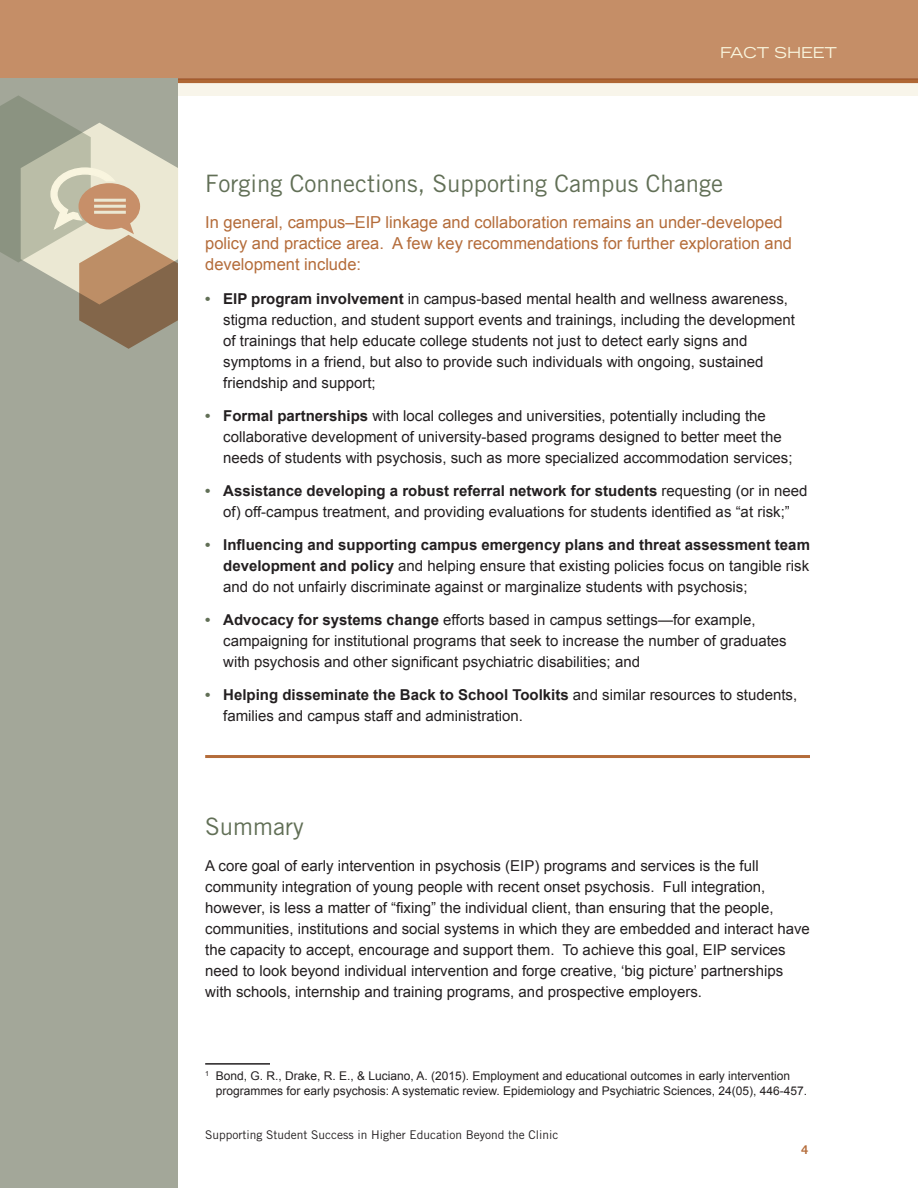
<style>
.page{position:relative;width:918px;height:1188px;background:#fff}
.page>*{position:absolute;margin:0;border:0;box-sizing:border-box;transform-origin:0 0}
.t1{font:24px "Trade Gothic LT Std";color:#616f56}
.t2{font:16.5px/21px "Arial";color:#b46c3a}
.t3{font:15px/21px "Arial";color:#231f20}
.t4{font:expanded 15px "Trade Gothic LT Std";color:#f9f6de}
.t5{font:12px/15px "Arial";color:#231f20}
.t6{font:12px "Trade Gothic LT Std";color:#231f20}
.t7{font:700 12px "Trade Gothic LT Std";color:#b46c3a}
.s1{font-weight:700;color:#616f56}
.s2{font-weight:700}
</style>
<div class="page">
<div style="left:0;top:0;width:918px;height:80px;background:#c58e67;border:2px solid #b46c3a"></div>
<svg style="left:178px;top:83px;width:740px;height:13px;background:#f7f3e8"></svg>
<hr style="left:0;top:79px;width:918px;height:4px;background:#b46c3a">
<div style="left:0;top:78px;width:178px;height:1110px;background:#a3a799"></div>
<hr style="left:205px;top:755px;width:605px;height:3px;background:#b46c3a">
<hr style="left:205px;top:1063px;width:65px;height:2px;background:#231f20">
<svg style="left:0;top:95px;width:178px;height:254px"></svg>
<p class="t4" style="left:720px;top:42px;width:119px">FACT SHEET</p>
<h2 class="t1" style="left:205px;top:169px;width:520px">Forging Connections, Supporting Campus Change</h2>
<p class="t2" style="left:205px;top:212px;width:588px">In general, campus–EIP linkage and collaboration remains an under-developed policy and practice area. A few key recommendations for further exploration and development include:</p>
<p class="t3" style="left:223px;top:289px;width:573px;text-indent:-18px"><span class="s1">•</span> <span class="s2">EIP program involvement</span> in campus-based mental health and wellness awareness, stigma reduction, and student support events and trainings, including the development of trainings that help educate college students not just to detect early signs and symptoms in a friend, but also to provide such individuals with ongoing, sustained friendship and support;</p>
<p class="t3" style="left:223px;top:406px;width:571px;text-indent:-18px"><span class="s1">•</span> <span class="s2">Formal partnerships</span> with local colleges and universities, potentially including the collaborative development of university-based programs designed to better meet the needs of students with psychosis, such as more specialized accommodation services;</p>
<p class="t3" style="left:205px;top:481px;width:604px;text-align:center"><span class="s1">•</span> <span class="s2">Assistance developing a robust referral network for students</span> requesting (or in need of) off-campus treatment, and providing evaluations for students identified as “at risk;”</p>
<p class="t3" style="left:223px;top:535px;width:588px;text-align:justify;text-indent:-18px"><span class="s1">•</span> <span class="s2">Influencing and supporting campus emergency plans and threat assessment team development and policy</span> and helping ensure that existing policies focus on tangible risk and do not unfairly discriminate against or marginalize students with psychosis;</p>
<p class="t3" style="left:223px;top:610px;width:565px;text-indent:-18px"><span class="s1">•</span> <span class="s2">Advocacy for systems change</span> efforts based in campus settings—for example, campaigning for institutional programs that seek to increase the number of graduates with psychosis and other significant psychiatric disabilities; and</p>
<p class="t3" style="left:223px;top:685px;width:576px;text-indent:-18px"><span class="s1">•</span> <span class="s2">Helping disseminate the Back to School Toolkits</span> and similar resources to students, families and campus staff and administration.</p>
<h2 class="t1" style="left:205px;top:812px;width:100px">Summary</h2>
<p class="t3" style="left:205px;top:856px;width:606px">A core goal of early intervention in psychosis (EIP) programs and services is the full community integration of young people with recent onset psychosis. Full integration, however, is less a matter of “fixing” the individual client, than ensuring that the people, communities, institutions and social systems in which they are embedded and interact have the capacity to accept, encourage and support them. To achieve this goal, EIP services need to look beyond individual intervention and forge creative, ‘big picture’ partnerships with schools, internship and training programs, and prospective employers.</p>
<p class="t5" style="left:216px;top:1068px;width:593px;text-indent:-11px"><sup>1</sup> Bond, G. R., Drake, R. E., &amp; Luciano, A. (2015). Employment and educational outcomes in early intervention programmes for early psychosis: A systematic review. Epidemiology and Psychiatric Sciences, 24(05), 446-457.</p>
<p class="t6" style="left:205px;top:1128px;width:355px">Supporting Student Success in Higher Education Beyond the Clinic</p>
<p class="t7" style="left:802px;top:1142px;width:8px">4</p>
</div>
